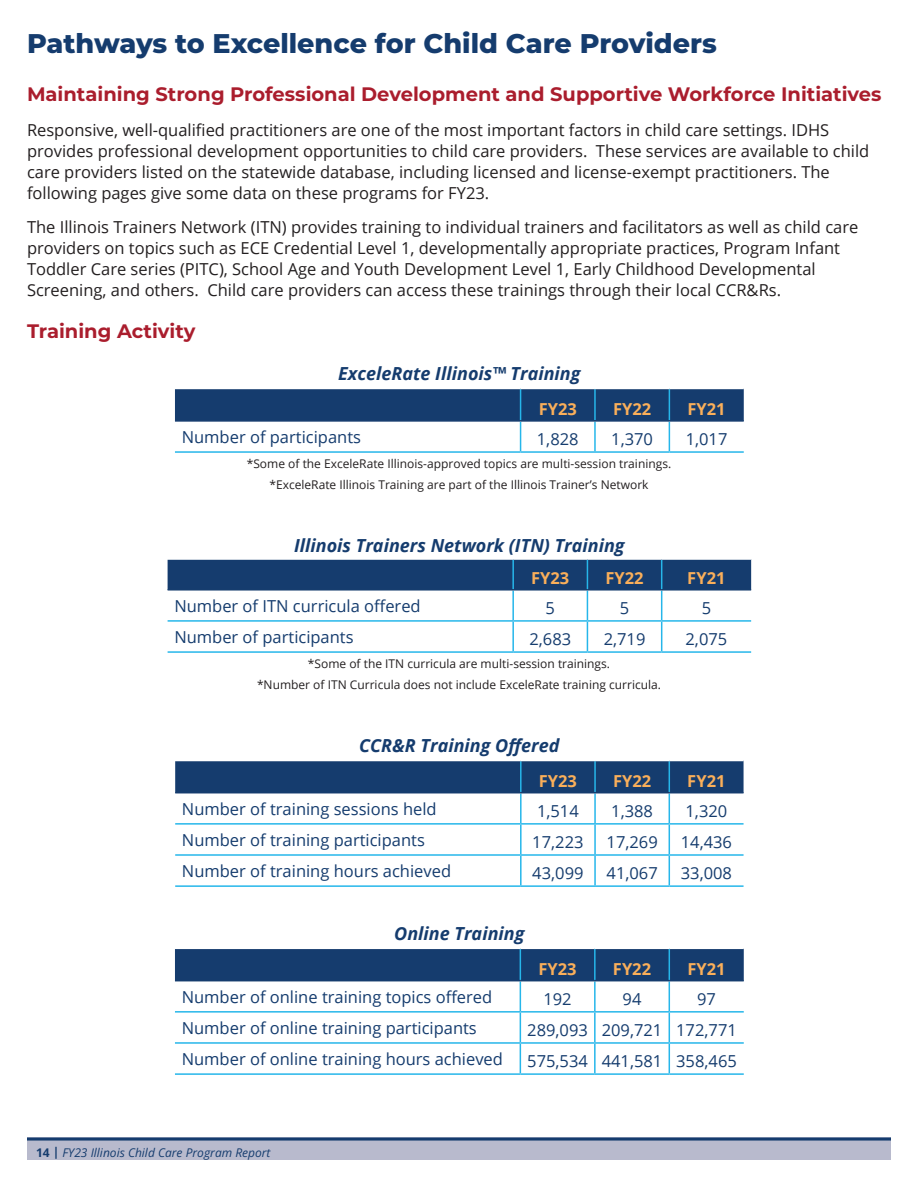
<style>
.page{position:relative;width:918px;height:1188px;background:#fff}
.page>*{position:absolute;margin:0;border:0;box-sizing:border-box;transform-origin:0 0}
.t1{font:800 27px "Montserrat";color:#153c6e}
.t2{font:700 19.5px "Montserrat";color:#aa1d2d}
.t3{font:italic 700 18px "Open Sans";color:#153c6e}
.t4{font:16.5px/21px "Open Sans";color:#231f20}
.t5{font:16.5px "Open Sans";color:#153c6e}
.t6{font:700 16.5px "Open Sans";color:#faaf5a}
.t7{font:12px/21px "Open Sans";color:#231f20;text-align:center}
.t8{font:italic 12px "Open Sans";color:#153c6e}
.s1{font-weight:700;font-style:normal}
</style>
<div class="page">
<div style="left:27px;top:1138px;width:864px;height:22px;background:#b8bacd"></div>
<hr style="left:27px;top:1138px;width:864px;height:3px;background:#153c6e">
<svg style="left:175px;top:389px;width:569px;height:62px"></svg>
<hr style="left:175px;top:451px;width:346px;height:2px;background:#26b6ea">
<hr style="left:521px;top:451px;width:74px;height:2px;background:#26b6ea">
<hr style="left:595px;top:451px;width:74px;height:2px;background:#26b6ea">
<hr style="left:669px;top:451px;width:75px;height:2px;background:#26b6ea">
<hr style="left:175px;top:420px;width:346px;height:2px;background:#153c6e">
<hr style="left:521px;top:420px;width:74px;height:2px;background:#153c6e">
<hr style="left:595px;top:420px;width:74px;height:2px;background:#153c6e">
<hr style="left:669px;top:420px;width:75px;height:2px;background:#153c6e">
<hr style="left:168px;top:651px;width:345px;height:2px;background:#26b6ea">
<hr style="left:513px;top:651px;width:74px;height:2px;background:#26b6ea">
<hr style="left:587px;top:651px;width:75px;height:2px;background:#26b6ea">
<hr style="left:662px;top:651px;width:89px;height:2px;background:#26b6ea">
<svg style="left:167px;top:560px;width:584px;height:91px"></svg>
<div style="left:175px;top:761px;width:569px;height:31px;background:#153c6e"></div>
<hr style="left:520px;top:761px;width:2px;height:31px;background:#26b6ea">
<hr style="left:594px;top:761px;width:2px;height:31px;background:#26b6ea">
<hr style="left:669px;top:761px;width:1px;height:31px;background:#26b6ea">
<hr style="left:520px;top:793px;width:2px;height:30px;background:#26b6ea">
<hr style="left:594px;top:793px;width:2px;height:30px;background:#26b6ea">
<hr style="left:669px;top:793px;width:1px;height:30px;background:#26b6ea">
<hr style="left:175px;top:823px;width:346px;height:2px;background:#26b6ea">
<hr style="left:521px;top:823px;width:74px;height:2px;background:#26b6ea">
<hr style="left:520px;top:825px;width:2px;height:29px;background:#26b6ea">
<hr style="left:595px;top:823px;width:74px;height:2px;background:#26b6ea">
<hr style="left:594px;top:825px;width:2px;height:29px;background:#26b6ea">
<hr style="left:669px;top:823px;width:75px;height:2px;background:#26b6ea">
<hr style="left:175px;top:854px;width:346px;height:2px;background:#26b6ea">
<hr style="left:521px;top:854px;width:74px;height:2px;background:#26b6ea">
<hr style="left:520px;top:856px;width:2px;height:29px;background:#26b6ea">
<hr style="left:595px;top:854px;width:74px;height:2px;background:#26b6ea">
<hr style="left:594px;top:856px;width:2px;height:29px;background:#26b6ea">
<hr style="left:669px;top:854px;width:75px;height:2px;background:#26b6ea">
<svg style="left:669px;top:825px;width:1px;height:60px"></svg>
<hr style="left:175px;top:885px;width:346px;height:2px;background:#26b6ea">
<hr style="left:521px;top:885px;width:74px;height:2px;background:#26b6ea">
<hr style="left:595px;top:885px;width:74px;height:2px;background:#26b6ea">
<hr style="left:669px;top:885px;width:75px;height:2px;background:#26b6ea">
<hr style="left:175px;top:792px;width:346px;height:1px;background:#153c6e">
<hr style="left:521px;top:792px;width:74px;height:1px;background:#153c6e">
<hr style="left:595px;top:792px;width:74px;height:1px;background:#153c6e">
<hr style="left:669px;top:792px;width:75px;height:1px;background:#153c6e">
<div style="left:175px;top:949px;width:569px;height:31px;background:#153c6e"></div>
<hr style="left:520px;top:949px;width:1px;height:31px;background:#26b6ea">
<hr style="left:594px;top:949px;width:2px;height:31px;background:#26b6ea">
<hr style="left:669px;top:949px;width:1px;height:31px;background:#26b6ea">
<hr style="left:520px;top:981px;width:1px;height:30px;background:#26b6ea">
<hr style="left:594px;top:981px;width:2px;height:30px;background:#26b6ea">
<hr style="left:669px;top:981px;width:1px;height:30px;background:#26b6ea">
<hr style="left:175px;top:1011px;width:345px;height:2px;background:#26b6ea">
<hr style="left:520px;top:1011px;width:75px;height:2px;background:#26b6ea">
<hr style="left:595px;top:1011px;width:74px;height:2px;background:#26b6ea">
<hr style="left:594px;top:1013px;width:2px;height:29px;background:#26b6ea">
<hr style="left:669px;top:1011px;width:75px;height:2px;background:#26b6ea">
<hr style="left:175px;top:1042px;width:345px;height:2px;background:#26b6ea">
<hr style="left:520px;top:1042px;width:75px;height:2px;background:#26b6ea">
<svg style="left:520px;top:1013px;width:1px;height:60px"></svg>
<hr style="left:595px;top:1042px;width:74px;height:2px;background:#26b6ea">
<hr style="left:594px;top:1044px;width:2px;height:29px;background:#26b6ea">
<hr style="left:669px;top:1042px;width:75px;height:2px;background:#26b6ea">
<svg style="left:669px;top:1013px;width:1px;height:60px"></svg>
<hr style="left:175px;top:1073px;width:345px;height:2px;background:#26b6ea">
<hr style="left:520px;top:1073px;width:75px;height:2px;background:#26b6ea">
<hr style="left:595px;top:1073px;width:74px;height:2px;background:#26b6ea">
<hr style="left:669px;top:1073px;width:75px;height:2px;background:#26b6ea">
<hr style="left:175px;top:980px;width:345px;height:1px;background:#153c6e">
<hr style="left:520px;top:980px;width:75px;height:1px;background:#153c6e">
<hr style="left:595px;top:980px;width:74px;height:1px;background:#153c6e">
<hr style="left:669px;top:980px;width:75px;height:1px;background:#153c6e">
<h1 class="t1" style="left:27px;top:24px;width:691px">Pathways to Excellence for Child Care Providers</h1>
<p class="t2" style="left:27px;top:80px;width:856px">Maintaining Strong Professional Development and Supportive Workforce Initiatives</p>
<p class="t4" style="left:27px;top:119px;width:844px">Responsive, well-qualified practitioners are one of the most important factors in child care settings. IDHS provides professional development opportunities to child care providers. These services are available to child care providers listed on the statewide database, including licensed and license-exempt practitioners. The following pages give some data on these programs for FY23.</p>
<p class="t4" style="left:27px;top:216px;width:833px">The Illinois Trainers Network (ITN) provides training to individual trainers and facilitators as well as child care providers on topics such as ECE Credential Level 1, developmentally appropriate practices, Program Infant Toddler Care series (PITC), School Age and Youth Development Level 1, Early Childhood Developmental Screening, and others. Child care providers can access these trainings through their local CCR&amp;Rs.</p>
<p class="t2" style="left:27px;top:317px;width:170px">Training Activity</p>
<p class="t3" style="left:338px;top:361px;width:244px">ExceleRate Illinois™ Training</p>
<p class="t6" style="left:539px;top:397px;width:40px">FY23</p>
<p class="t6" style="left:613px;top:397px;width:40px">FY22</p>
<p class="t6" style="left:687px;top:397px;width:40px">FY21</p>
<p class="t5" style="left:182px;top:425px;width:181px">Number of participants</p>
<p class="t5" style="left:537px;top:428px;width:43px">1,828</p>
<p class="t5" style="left:611px;top:428px;width:43px">1,370</p>
<p class="t5" style="left:686px;top:428px;width:43px">1,017</p>
<p class="t7" style="left:247px;top:453px;width:426px">*Some of the ExceleRate Illinois-approved topics are multi-session trainings. *ExceleRate Illinois Training are part of the Illinois Trainer’s Network</p>
<p class="t3" style="left:294px;top:532px;width:332px">Illinois Trainers Network (ITN) Training</p>
<p class="t6" style="left:531px;top:566px;width:40px">FY23</p>
<p class="t6" style="left:605px;top:566px;width:40px">FY22</p>
<p class="t6" style="left:687px;top:566px;width:40px">FY21</p>
<p class="t5" style="left:174px;top:594px;width:248px">Number of ITN curricula offered</p>
<p class="t5" style="left:546px;top:597px;width:11px">5</p>
<p class="t5" style="left:620px;top:597px;width:11px">5</p>
<p class="t5" style="left:702px;top:597px;width:11px">5</p>
<p class="t5" style="left:174px;top:626px;width:181px">Number of participants</p>
<p class="t5" style="left:529px;top:628px;width:43px">2,683</p>
<p class="t5" style="left:604px;top:628px;width:43px">2,719</p>
<p class="t5" style="left:686px;top:628px;width:43px">2,075</p>
<p class="t7" style="left:257px;top:653px;width:405px">*Some of the ITN curricula are multi-session trainings.<br>*Number of ITN Curricula does not include ExceleRate training curricula.</p>
<p class="t3" style="left:359px;top:733px;width:202px">CCR&amp;R Training Offered</p>
<p class="t6" style="left:539px;top:769px;width:40px">FY23</p>
<p class="t6" style="left:613px;top:769px;width:40px">FY22</p>
<p class="t6" style="left:687px;top:769px;width:40px">FY21</p>
<p class="t5" style="left:182px;top:797px;width:256px">Number of training sessions held</p>
<p class="t5" style="left:537px;top:800px;width:43px">1,514</p>
<p class="t5" style="left:611px;top:800px;width:43px">1,388</p>
<p class="t5" style="left:686px;top:800px;width:43px">1,320</p>
<p class="t5" style="left:182px;top:828px;width:244px">Number of training participants</p>
<p class="t5" style="left:532px;top:831px;width:53px">17,223</p>
<p class="t5" style="left:607px;top:831px;width:53px">17,269</p>
<p class="t5" style="left:681px;top:831px;width:53px">14,436</p>
<p class="t5" style="left:182px;top:860px;width:271px">Number of training hours achieved</p>
<p class="t5" style="left:532px;top:862px;width:53px">43,099</p>
<p class="t5" style="left:607px;top:862px;width:53px">41,067</p>
<p class="t5" style="left:681px;top:862px;width:53px">33,008</p>
<p class="t3" style="left:394px;top:921px;width:132px">Online Training</p>
<p class="t6" style="left:538px;top:957px;width:40px">FY23</p>
<p class="t6" style="left:613px;top:957px;width:40px">FY22</p>
<p class="t6" style="left:687px;top:957px;width:40px">FY21</p>
<p class="t5" style="left:182px;top:985px;width:312px">Number of online training topics offered</p>
<p class="t5" style="left:543px;top:988px;width:30px">192</p>
<p class="t5" style="left:623px;top:988px;width:20px">94</p>
<p class="t5" style="left:697px;top:988px;width:20px">97</p>
<p class="t5" style="left:182px;top:1016px;width:297px">Number of online training participants</p>
<p class="t5" style="left:527px;top:1019px;width:211px">289,093 209,721 172,771</p>
<p class="t5" style="left:182px;top:1048px;width:323px">Number of online training hours achieved</p>
<p class="t5" style="left:527px;top:1050px;width:211px">575,534 441,581 358,465</p>
<p class="t8" style="left:36px;top:1144px;width:236px"><span class="s1">14 |</span> FY23 Illinois Child Care Program Report</p>
</div>
